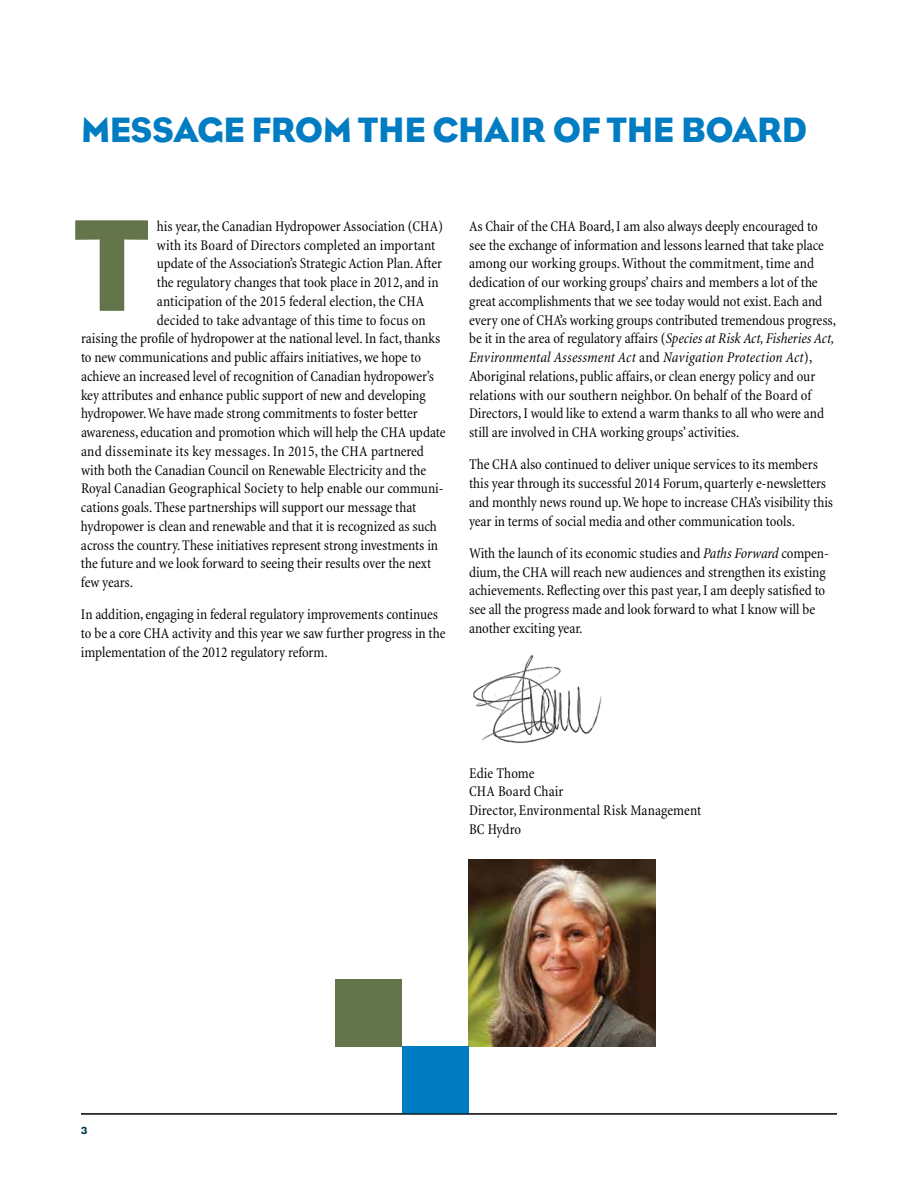
<style>
.page{position:relative;width:918px;height:1188px;background:#fff}
.page>*{position:absolute;margin:0;border:0;box-sizing:border-box;transform-origin:0 0}
.t1{font:133.5px "Bureau Eagle";color:#64744b}
.t2{font:36px "Bureau Eagle";letter-spacing:-.01em;color:#007cc3}
.t3{font:condensed 15px/18.8px "Minion";letter-spacing:-.005em;color:#000}
.t4{font:condensed 15px "Minion";letter-spacing:.015em;color:#000}
.t5{font:10.5px "Bureau Eagle";color:#023955}
.s1{font-style:italic}
</style>
<div class="page">
<img style="left:469px;top:860px;width:187px;height:187px">
<div style="left:402px;top:1047px;width:67px;height:67px;background:#007cc3"></div>
<div style="left:335px;top:979px;width:67px;height:67px;background:#64744b"></div>
<img style="left:473px;top:654px;width:129px;height:89px">
<hr style="left:81px;top:1114px;width:756px;height:1px;background:#000">
<h2 class="t2" style="left:81px;top:110px;width:728px">MESSAGE FROM THE CHAIR OF THE BOARD</h2>
<h1 class="t1" style="left:73px;top:189px;width:78px">T</h1>
<p class="t3" style="left:157px;top:217px;width:288px">his year, the Canadian Hydropower Association (CHA)</p>
<p class="t3" style="left:157px;top:236px;width:280px">with its Board of Directors completed an important</p>
<p class="t3" style="left:157px;top:255px;width:287px">update of the Association’s Strategic Action Plan. After</p>
<p class="t3" style="left:157px;top:273px;width:283px">the regulatory changes that took place in 2012, and in</p>
<p class="t3" style="left:157px;top:292px;width:269px">anticipation of the 2015 federal election, the CHA</p>
<p class="t3" style="left:157px;top:311px;width:270px">decided to take advantage of this time to focus on</p>
<p class="t3" style="left:81px;top:330px;width:361px">raising the profile of hydropower at the national level. In fact, thanks</p>
<p class="t3" style="left:81px;top:348px;width:342px">to new communications and public affairs initiatives, we hope to</p>
<p class="t3" style="left:81px;top:367px;width:355px">achieve an increased level of recognition of Canadian hydropower’s</p>
<p class="t3" style="left:81px;top:386px;width:346px">key attributes and enhance public support of new and developing</p>
<p class="t3" style="left:81px;top:405px;width:338px">hydropower. We have made strong commitments to foster better</p>
<p class="t3" style="left:81px;top:423px;width:366px">awareness, education and promotion which will help the CHA update</p>
<p class="t4" style="left:81px;top:443px;width:345px">and disseminate its key messages. In 2015, the CHA partnered</p>
<p class="t3" style="left:81px;top:461px;width:347px">with both the Canadian Council on Renewable Electricity and the</p>
<p class="t3" style="left:81px;top:480px;width:364px">Royal Canadian Geographical Society to help enable our communi-</p>
<p class="t3" style="left:81px;top:498px;width:337px">cations goals. These partnerships will support our message that</p>
<p class="t3" style="left:81px;top:517px;width:358px">hydropower is clean and renewable and that it is recognized as such</p>
<p class="t3" style="left:81px;top:536px;width:359px">across the country. These initiatives represent strong investments in</p>
<p class="t3" style="left:81px;top:555px;width:352px">the future and we look forward to seeing their results over the next</p>
<p class="t3" style="left:81px;top:573px;width:54px">few years.</p>
<p class="t3" style="left:81px;top:606px;width:366px">In addition, engaging in federal regulatory improvements continues to be a core CHA activity and this year we saw further progress in the implementation of the 2012 regulatory reform.</p>
<p class="t3" style="left:469px;top:217px;width:369px">As Chair of the CHA Board, I am also always deeply encouraged to see the exchange of information and lessons learned that take place among our working groups. Without the commitment, time and dedication of our working groups’ chairs and members a lot of the great accomplishments that we see today would not exist. Each and every one of CHA’s working groups contributed tremendous progress, be it in the area of regulatory affairs (<span class="s1">Species at Risk Act, Fisheries Act, Environmental Assessment Act</span> and <span class="s1">Navigation Protection Act</span>), Aboriginal relations, public affairs, or clean energy policy and our relations with our southern neighbor. On behalf of the Board of Directors, I would like to extend a warm thanks to all who were and still are involved in CHA working groups’ activities.</p>
<p class="t3" style="left:469px;top:456px;width:366px">The CHA also continued to deliver unique services to its members this year through its successful 2014 Forum, quarterly e-newsletters and monthly news round up. We hope to increase CHA’s visibility this year in terms of social media and other communication tools.</p>
<p class="t3" style="left:469px;top:544px;width:361px">With the launch of its economic studies and <span class="s1">Paths Forward</span> compen&shy;dium, the CHA will reach new audiences and strengthen its existing achievements. Reflecting over this past year, I am deeply satisfied to see all the progress made and look forward to what I know will be another exciting year.</p>
<p class="t3" style="left:469px;top:764px;width:234px">Edie Thome<br>CHA Board Chair<br>Director, Environmental Risk Management<br>BC Hydro</p>
<p class="t5" style="left:81px;top:1124px;width:8px">3</p>
</div>
